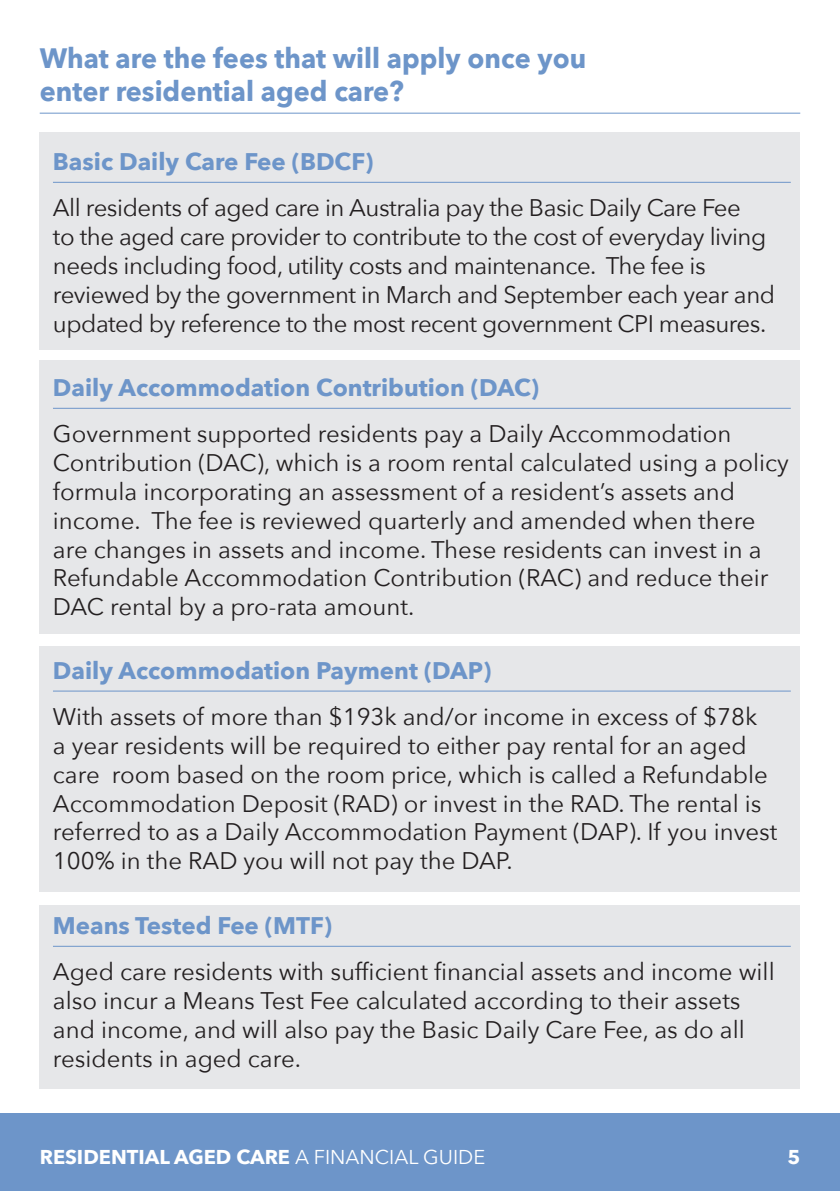
<style>
.page{position:relative;width:840px;height:1191px;background:#fff}
.page>*{position:absolute;margin:0;border:0;box-sizing:border-box;transform-origin:0 0}
.SUBHEAD{font:700 28px/33.6px "Avenir Next";color:#6d95c9;scale:.96 1}
.Body{font:24px/28.8px "Avenir Next";color:#231f20}
.Body-2{font:24px/28.8px "Avenir Next";letter-spacing:-.02em;color:#231f20}
.SUBHEAD-2{font:700 24px "Avenir Next";color:#6d95c9}
.t1{font:700 20px "Avenir Next";color:#fff}
.s1{font-weight:400}
</style>
<div class="page">
<div style="left:0;top:1113px;width:839px;height:78px;background:#6d95c9"></div>
<div style="left:40px;top:646px;width:759px;height:246px;background:#e6e7e9"></div>
<hr style="left:40px;top:113px;width:759px;height:1px;background:#6d95c9">
<hr style="left:53px;top:690px;width:737px;height:1px;background:#6d95c9">
<div style="left:40px;top:132px;width:759px;height:217px;background:#e6e7e9"></div>
<div style="left:40px;top:905px;width:759px;height:184px;background:#e6e7e9"></div>
<div style="left:40px;top:360px;width:759px;height:273px;background:#e6e7e9"></div>
<hr style="left:53px;top:182px;width:737px;height:1px;background:#6d95c9">
<hr style="left:53px;top:408px;width:737px;height:1px;background:#6d95c9">
<hr style="left:53px;top:945px;width:737px;height:1px;background:#6d95c9">
<p class="SUBHEAD" style="left:40px;top:41px;width:570px">What are the fees that will apply once you enter residential aged care?</p>
<p class="SUBHEAD-2" style="left:53px;top:141px;width:322px">Basic Daily Care Fee (BDCF)</p>
<p class="Body-2" style="left:53px;top:192px;width:723px">All residents of aged care in Australia pay the Basic Daily Care Fee<br>to the aged care provider to contribute to the cost of everyday living needs including food, utility costs and maintenance. The fee is reviewed by the government in March and September each year and updated by reference to the most recent government CPI measures.</p>
<p class="SUBHEAD-2" style="left:53px;top:367px;width:487px">Daily Accommodation Contribution (DAC)</p>
<p class="Body" style="left:53px;top:418px;width:737px">Government supported residents pay a Daily Accommodation Contribution (DAC), which is a room rental calculated using a policy formula incorporating an assessment of a resident’s assets and income. The fee is reviewed quarterly and amended when there are changes in assets and income. These residents can invest in a Refundable Accommodation Contribution (RAC) and reduce their DAC rental by a pro-rata amount.</p>
<p class="SUBHEAD-2" style="left:53px;top:650px;width:439px">Daily Accommodation Payment (DAP)</p>
<p class="Body" style="left:53px;top:701px;width:725px">With assets of more than $193k and/or income in excess of $78k<br>a year residents will be required to either pay rental for an aged care room based on the room price, which is called a Refundable Accommodation Deposit (RAD) or invest in the RAD. The rental is referred to as a Daily Accommodation Payment (DAP). If you invest 100% in the RAD you will not pay the DAP.</p>
<p class="SUBHEAD-2" style="left:53px;top:905px;width:280px">Means Tested Fee (MTF)</p>
<p class="Body" style="left:53px;top:956px;width:722px">Aged care residents with sufficient financial assets and income will also incur a Means Test Fee calculated according to their assets and income, and will also pay the Basic Daily Care Fee, as do all residents in aged care.</p>
<p class="t1" style="left:40px;top:1139px;width:447px">RESIDENTIAL AGED CARE <span class="s1">A FINANCIAL GUIDE</span></p>
<p class="t1" style="left:786px;top:1139px;width:14px">5</p>
</div>
